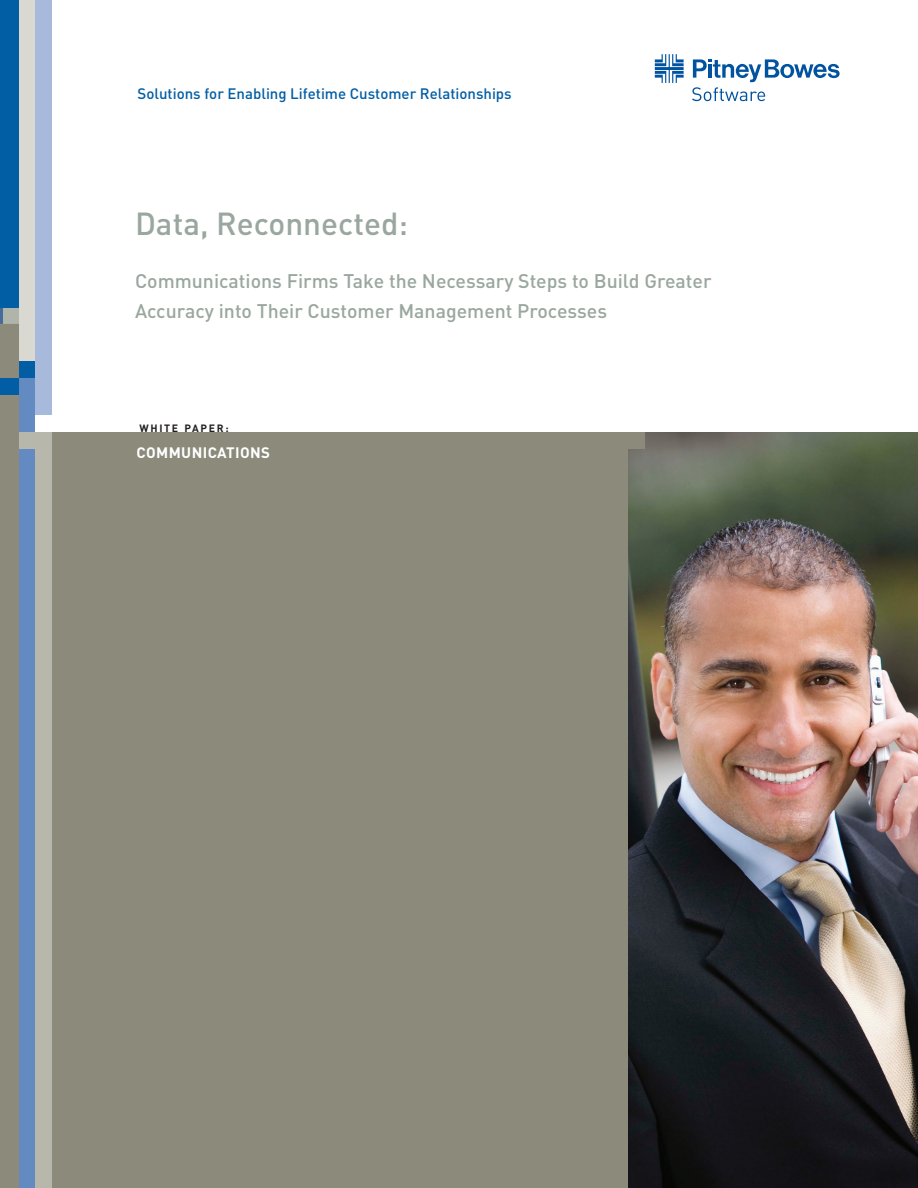
<style>
.page{position:relative;width:918px;height:1188px;background:#fff}
.page>*{position:absolute;margin:0;border:0;box-sizing:border-box;transform-origin:0 0}
.t1{font:500 31.5px "DIN";color:#9aa79f}
.t2{font:500 19.5px/30px "DIN";color:#9aa79f}
.t3{font:500 15px "DIN";color:#015ea5}
.t4{font:700 15px "DIN";letter-spacing:.025em;color:#fff}
.t5{font:700 10.5px "DIN";letter-spacing:.16em;color:#231f20}
</style>
<div class="page">
<div style="left:0;top:0;width:19px;height:324px;background:#015ea5"></div>
<div style="left:0;top:324px;width:19px;height:864px;background:#8c8a7b"></div>
<div style="left:0;top:378px;width:19px;height:16px;background:#015ea5"></div>
<div style="left:50px;top:432px;width:585px;height:756px;background:#8c8a7b"></div>
<svg style="left:0;top:308px;width:19px;height:16px"></svg>
<div style="left:19px;top:0;width:16px;height:378px;background:#d9d9d2"></div>
<div style="left:19px;top:362px;width:16px;height:16px;background:#015ea5"></div>
<div style="left:19px;top:378px;width:16px;height:810px;background:#648ac2"></div>
<div style="left:19px;top:432px;width:16px;height:16px;background:#b7b7ac"></div>
<div style="left:35px;top:0;width:16px;height:432px;background:#a8badc"></div>
<div style="left:35px;top:432px;width:16px;height:756px;background:#b7b7ac"></div>
<div style="left:35px;top:416px;width:16px;height:16px;background:#fff"></div>
<svg style="left:655px;top:54px;width:29px;height:29px"></svg>
<svg style="left:692px;top:59px;width:148px;height:42px"></svg>
<img style="left:628px;top:432px;width:290px;height:756px">
<div style="left:628px;top:432px;width:16px;height:16px;background:#8c8a7b"></div>
<p class="t3" style="left:138px;top:84px;width:376px">Solutions for Enabling Lifetime Customer Relationships</p>
<h1 class="t1" style="left:135px;top:203px;width:275px">Data, Reconnected:</h1>
<p class="t2" style="left:135px;top:265px;width:578px">Communications Firms Take the Necessary Steps to Build Greater<br>Accuracy into Their Customer Management Processes</p>
<p class="t5" style="left:139px;top:421px;width:91px">WHITE PAPER:</p>
<p class="t4" style="left:136px;top:443px;width:135px">COMMUNICATIONS</p>
</div>
